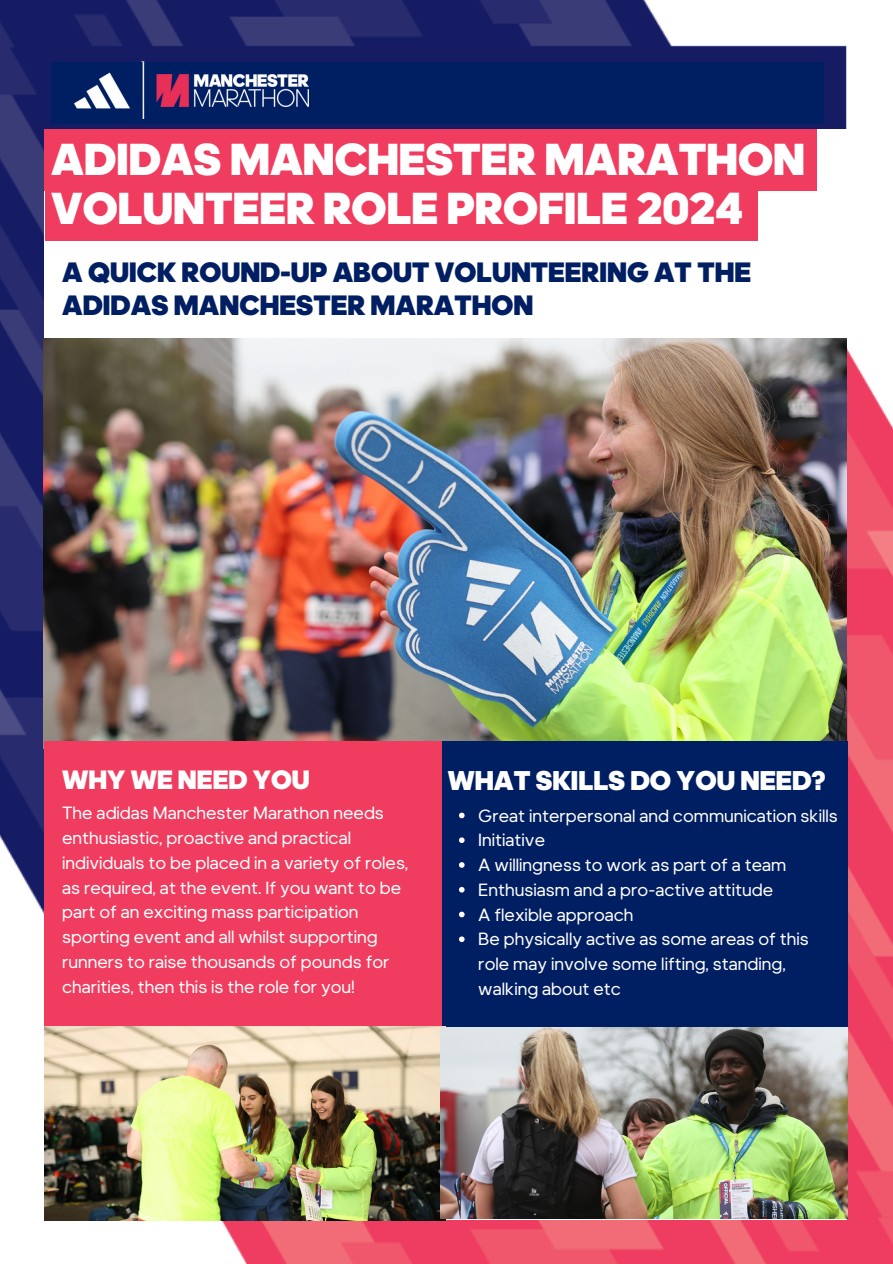
<style>
.page{position:relative;width:893px;height:1264px;background:#fff}
.page>*{position:absolute;margin:0;border:0;box-sizing:border-box;transform-origin:0 0}
.t1{font:900 45.6px/48.9px "adineue PRO Cyr";color:#fff}
.t2{font:900 28.5px/32.7px "adineue PRO Cyr";color:#001e62}
.t3{font:900 27.6px "adineue PRO Cyr";color:#fff}
.t4{font:900 27px "adineue PRO Cyr";color:#fff}
.t5{font:18px/24.8px "adineue TEXT";color:#fff}
</style>
<div class="page">
<img style="left:0;top:0;width:892px;height:1263px">
<div style="left:45px;top:129px;width:801px;height:1090px;background:#fff"></div>
<div style="left:45px;top:129px;width:771px;height:61px;background:#f03c5f"></div>
<div style="left:45px;top:185px;width:712px;height:56px;background:#f03c5f"></div>
<img style="left:43px;top:339px;width:803px;height:409px">
<div style="left:44px;top:741px;width:405px;height:310px;background:#f03c5f"></div>
<div style="left:442px;top:741px;width:405px;height:310px;background:#001e62"></div>
<img style="left:44px;top:1026px;width:402px;height:194px">
<img style="left:441px;top:1027px;width:406px;height:191px">
<div style="left:51px;top:62px;width:772px;height:62px;background:#001e62"></div>
<img style="left:75px;top:62px;width:234px;height:56px">
<svg style="left:459px;top:812px;width:5px;height:6px"></svg>
<svg style="left:459px;top:837px;width:5px;height:6px"></svg>
<svg style="left:459px;top:862px;width:5px;height:5px"></svg>
<svg style="left:459px;top:886px;width:5px;height:6px"></svg>
<svg style="left:459px;top:911px;width:5px;height:6px"></svg>
<svg style="left:459px;top:936px;width:5px;height:6px"></svg>
<h1 class="t1" style="left:51px;top:139px;width:755px">ADIDAS MANCHESTER MARATHON<br>VOLUNTEER ROLE PROFILE 2024</h1>
<h2 class="t2" style="left:62px;top:258px;width:690px">A QUICK ROUND-UP ABOUT VOLUNTEERING AT THE<br>ADIDAS MANCHESTER MARATHON</h2>
<p class="t4" style="left:62px;top:768px;width:249px">WHY WE NEED YOU</p>
<p class="t5" style="left:62px;top:800px;width:348px">The adidas Manchester Marathon needs enthusiastic, proactive and practical individuals to be placed in a variety of roles, as required, at the event. If you want to be part of an exciting mass participation sporting event and all whilst supporting runners to raise thousands of pounds for charities, then this is the role for you!</p>
<h3 class="t3" style="left:447px;top:769px;width:379px">WHAT SKILLS DO YOU NEED?</h3>
<p class="t5" style="left:478px;top:802px;width:361px">Great interpersonal and communication skills<br>Initiative<br>A willingness to work as part of a team<br>Enthusiasm and a pro-active attitude<br>A flexible approach<br>Be physically active as some areas of this role may involve some lifting, standing, walking about etc</p>
</div>
